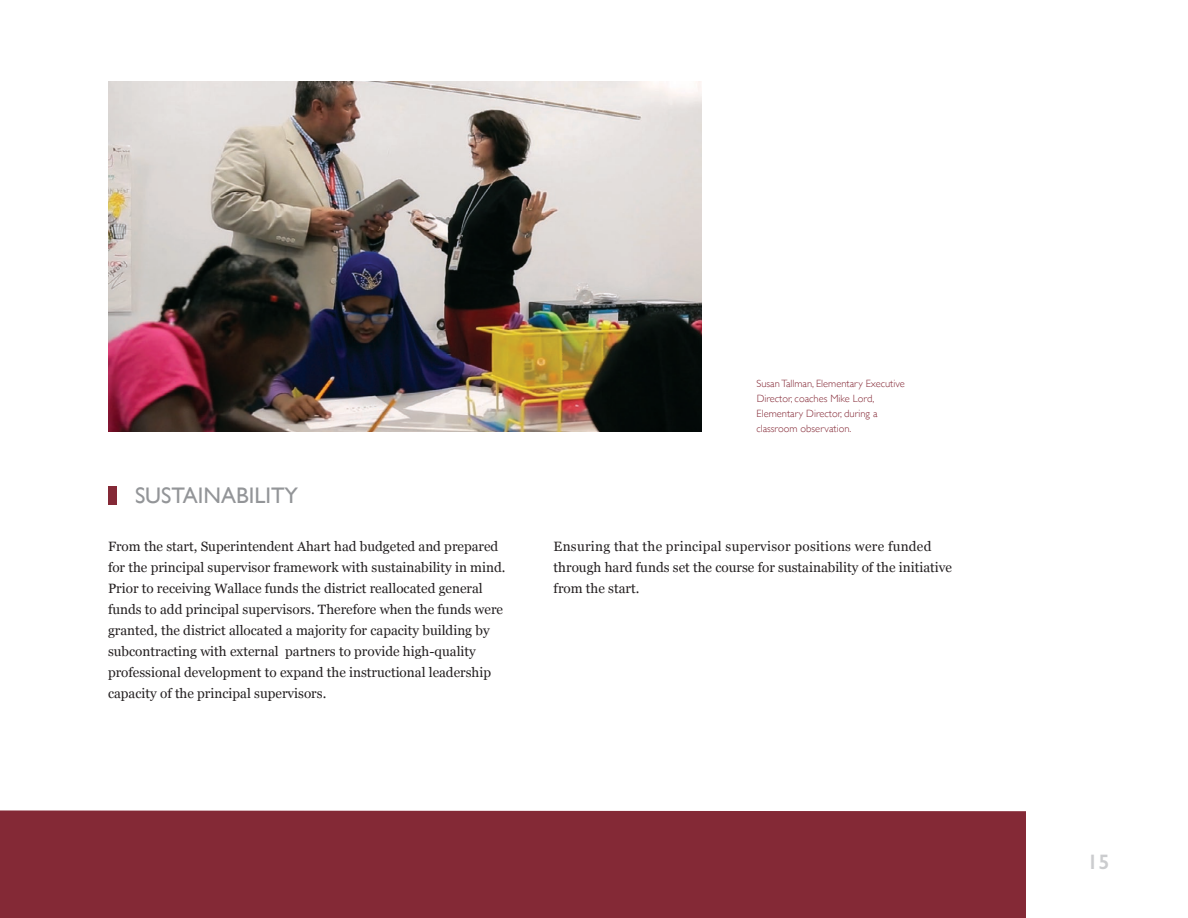
<style>
.page{position:relative;width:1188px;height:918px;background:#fff}
.page>*{position:absolute;margin:0;border:0;box-sizing:border-box;transform-origin:0 0}
.SUBHEAD{font:22.5px "Gill Sans";color:#939598}
.t1{font:600 21px "Gill Sans";color:#cbccce}
.BODY{font:13.5px/21px "Georgia";color:#231f20}
.t2{font:300 10.5px/15px "Gill Sans";color:#842936}
</style>
<div class="page">
<div style="left:108px;top:486px;width:9px;height:18px;background:#842936"></div>
<div style="left:0;top:810px;width:1026px;height:108px;background:#842936"></div>
<img style="left:108px;top:81px;width:594px;height:351px">
<p class="t2" style="left:756px;top:375px;width:150px">Susan Tallman, Elementary Executive<br>Director, coaches Mike Lord,<br>Elementary Director, during a classroom observation.</p>
<p class="SUBHEAD" style="left:135px;top:482px;width:165px">SUSTAINABILITY</p>
<p class="BODY" style="left:108px;top:535px;width:399px">From the start, Superintendent Ahart had budgeted and prepared for the principal supervisor framework with sustainability in mind.<br>Prior to receiving Wallace funds the district reallocated general funds to add principal supervisors. Therefore when the funds were granted, the district allocated a majority for capacity building by subcontracting with external partners to provide high-quality professional development to expand the instructional leadership capacity of the principal supervisors.</p>
<p class="BODY" style="left:554px;top:535px;width:400px">Ensuring that the principal supervisor positions were funded through hard funds set the course for sustainability of the initiative from the start.</p>
<h2 class="t1" style="left:1087px;top:850px;width:24px">15</h2>
</div>
